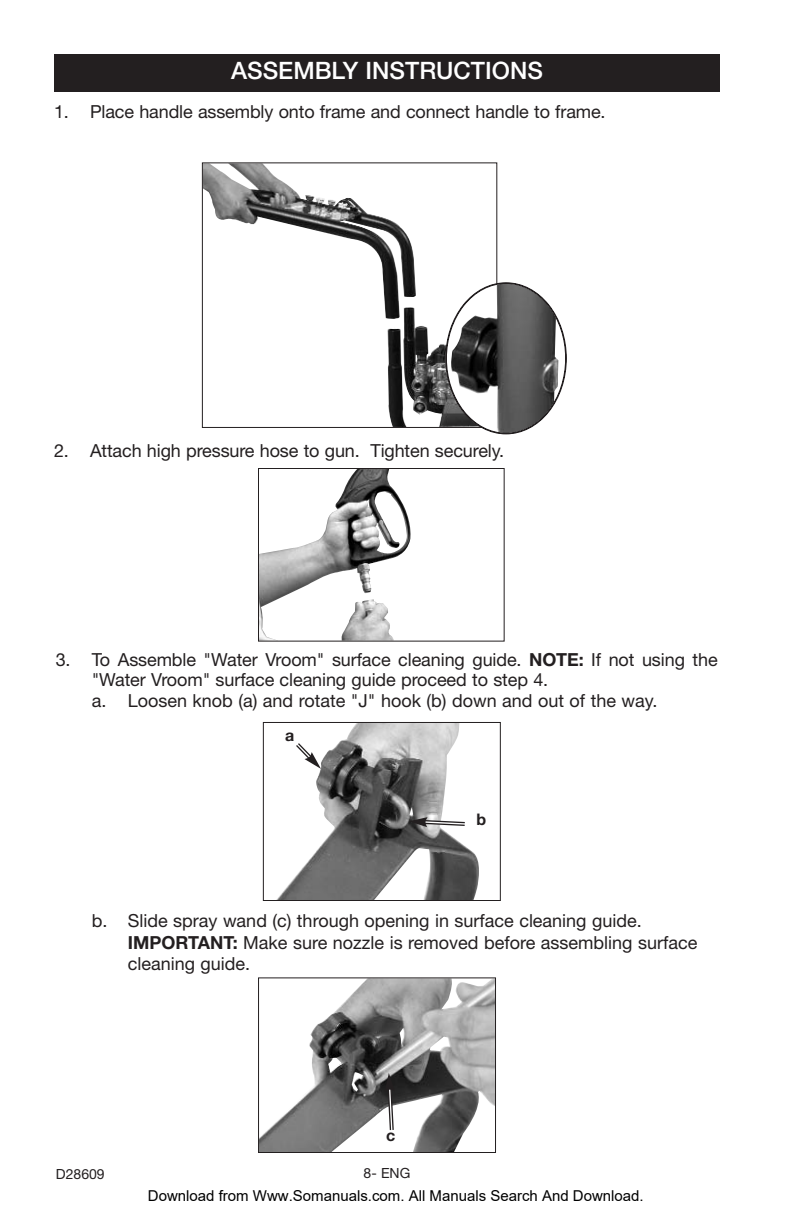
<style>
.page{position:relative;width:792px;height:1224px;background:#fff}
.page>*{position:absolute;margin:0;border:0;box-sizing:border-box;transform-origin:0 0}
.t1{font:500 24px "Helvetica Neue";color:#fff}
.t2{font:18px/20.4px "Helvetica Neue";letter-spacing:-.005em;color:#231f20}
.t3{font:700 16px "Helvetica Neue";color:#231f20}
.t4{font:15px "Arial";color:#000}
.t5{font:14px "Helvetica Neue";color:#231f20}
.s1{font-weight:700}
</style>
<div class="page">
<div style="left:54px;top:54px;width:666px;height:38px;background:#231f20"></div>
<img style="left:204px;top:164px;width:241px;height:262px">
<div style="left:202px;top:162px;width:295px;height:266px;border:1px solid #231f20"></div>
<svg style="left:445px;top:282px;width:122px;height:152px"></svg>
<img style="left:260px;top:470px;width:151px;height:170px">
<div style="left:258px;top:468px;width:247px;height:174px;border:1px solid #231f20"></div>
<img style="left:277px;top:724px;width:202px;height:175px">
<div style="left:263px;top:722px;width:238px;height:179px;border:1px solid #231f20"></div>
<img style="left:260px;top:979px;width:234px;height:172px">
<div style="left:258px;top:977px;width:238px;height:176px;border:1px solid #231f20"></div>
<svg style="left:409px;top:817px;width:59px;height:10px"></svg>
<svg style="left:294px;top:741px;width:27px;height:28px"></svg>
<svg style="left:385px;top:1073px;width:10px;height:60px"></svg>
<h1 class="t1" style="left:231px;top:62px;width:313px">ASSEMBLY INSTRUCTIONS</h1>
<p class="t2" style="left:54px;top:103px;width:553px">1. Place handle assembly onto frame and connect handle to frame.</p>
<p class="t2" style="left:54px;top:442px;width:452px">2. Attach high pressure hose to gun. Tighten securely.</p>
<p class="t2" style="left:92px;top:651px;width:627px;text-indent:-36px">3. To Assemble "Water Vroom" surface cleaning guide. <span class="s1">NOTE:</span> If not using the "Water Vroom" surface cleaning guide proceed to step 4.<br>a. Loosen knob (a) and rotate "J" hook (b) down and out of the way.</p>
<p class="t3" style="left:285px;top:729px;width:11px">a</p>
<p class="t3" style="left:477px;top:814px;width:11px">b</p>
<p class="t2" style="left:128px;top:911px;width:571px;line-height:21.6px;text-indent:-36px">b. Slide spray wand (c) through opening in surface cleaning guide.<br><span class="s1">IMPORTANT:</span> Make sure nozzle is removed before assembling surface cleaning guide.</p>
<p class="t3" style="left:386px;top:1130px;width:11px">c</p>
<p class="t5" style="left:56px;top:1169px;width:50px">D28609</p>
<p class="t5" style="left:364px;top:1168px;width:48px">8- ENG</p>
<p class="t4" style="left:148px;top:1187px;width:497px">Download from Www.Somanuals.com. All Manuals Search And Download.</p>
</div>
